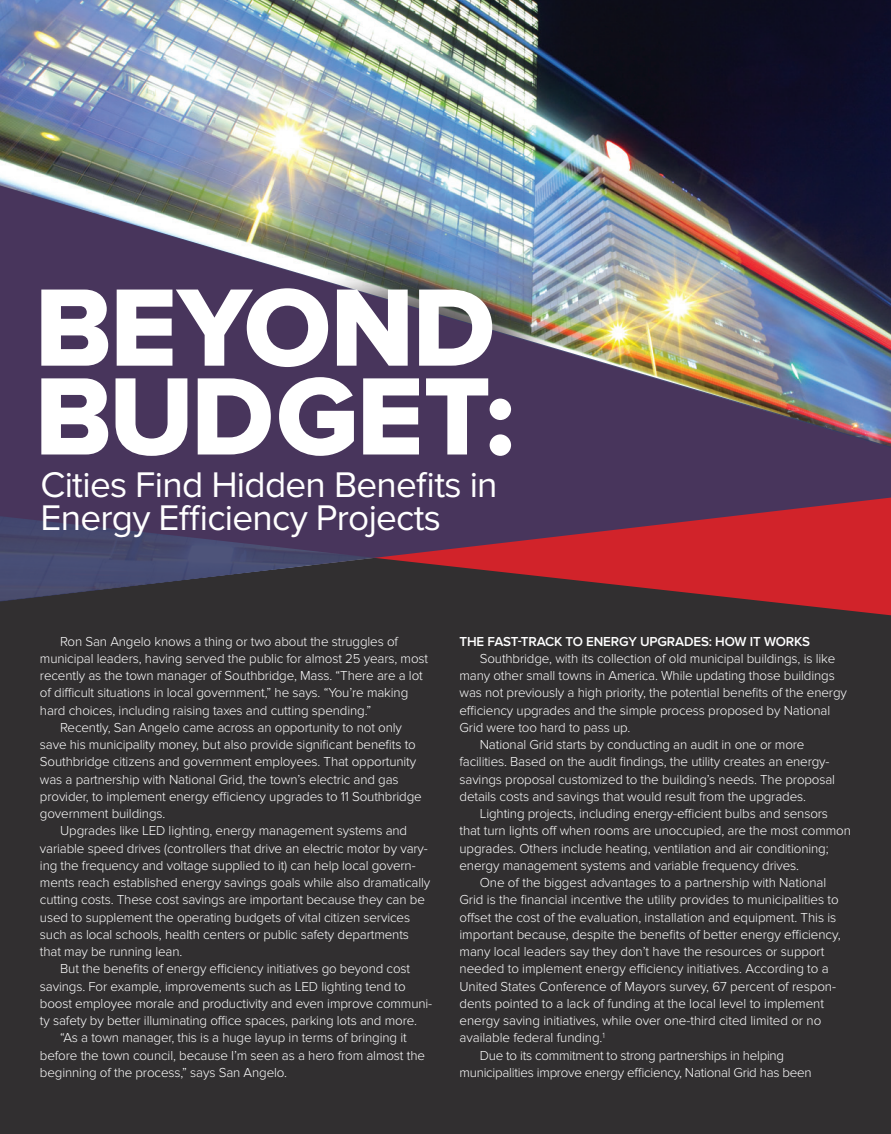
<style>
.page{position:relative;width:891px;height:1134px;background:#fff}
.page>*{position:absolute;margin:0;border:0;box-sizing:border-box;transform-origin:0 0}
.t1{font:114.15px/88.8px "Proxima Nova Extrabld";letter-spacing:-.02em;color:#fff}
.t2{font:36.9px/32.8px "Proxima Nova";letter-spacing:-.02em;color:#fff}
.t3{font:300 13.5px/17.2px "Proxima Nova";letter-spacing:-.01em;color:#fff}
.t4{font:600 13.5px "Proxima Nova";letter-spacing:-.01em;color:#fff}
</style>
<div class="page">
<div style="left:0;top:505px;width:891px;height:629px;background:#312f30"></div>
<img style="left:0;top:0;width:891px;height:163px">
<img style="left:0;top:163px;width:891px;height:445px">
<p class="t1" style="left:34px;top:286px;width:482px">BEYOND<br>BUDGET:</p>
<p class="t2" style="left:40px;top:469px;width:459px">Cities Find Hidden Benefits in<br>Energy Efficiency Projects</p>
<p class="t3" style="left:40px;top:633px;width:390px;text-indent:20px">Ron San Angelo knows a thing or two about the struggles of municipal leaders, having served the public for almost 25 years, most recently as the town manager of Southbridge, Mass. “There are a lot of difficult situations in local government,” he says. “You’re making hard choices, including raising taxes and cutting spending.”</p>
<p class="t3" style="left:40px;top:719px;width:383px;text-indent:20px">Recently, San Angelo came across an opportunity to not only save his municipality money, but also provide significant benefits to Southbridge citizens and government employees. That opportunity was a partnership with National Grid, the town’s electric and gas provider, to implement energy efficiency upgrades to 11 Southbridge government buildings.</p>
<p class="t3" style="left:40px;top:822px;width:392px;text-indent:20px">Upgrades like LED lighting, energy management systems and variable speed drives (controllers that drive an electric motor by vary&shy;ing the frequency and voltage supplied to it) can help local govern&shy;ments reach established energy savings goals while also dramatically cutting costs. These cost savings are important because they can be used to supplement the operating budgets of vital citizen services such as local schools, health centers or public safety departments that may be running lean.</p>
<p class="t3" style="left:40px;top:960px;width:394px;text-indent:20px">But the benefits of energy efficiency initiatives go beyond cost savings. For example, improvements such as LED lighting tend to boost employee morale and productivity and even improve communi&shy;ty safety by better illuminating office spaces, parking lots and more.</p>
<p class="t3" style="left:40px;top:1029px;width:387px;text-indent:20px">“As a town manager, this is a huge layup in terms of bringing it before the town council, because I’m seen as a hero from almost the beginning of the process,” says San Angelo.</p>
<p class="t4" style="left:460px;top:633px;width:352px">THE FAST-TRACK TO ENERGY UPGRADES: HOW IT WORKS</p>
<p class="t3" style="left:460px;top:650px;width:389px;text-indent:20px">Southbridge, with its collection of old municipal buildings, is like many other small towns in America. While updating those buildings was not previously a high priority, the potential benefits of the energy efficiency upgrades and the simple process proposed by National Grid were too hard to pass up.</p>
<p class="t3" style="left:460px;top:736px;width:377px;text-indent:20px">National Grid starts by conducting an audit in one or more facilities. Based on the audit findings, the utility creates an energy&shy;savings proposal customized to the building’s needs. The proposal details costs and savings that would result from the upgrades.</p>
<p class="t3" style="left:460px;top:805px;width:393px;text-indent:20px">Lighting projects, including energy-efficient bulbs and sensors that turn lights off when rooms are unoccupied, are the most common upgrades. Others include heating, ventilation and air conditioning; energy management systems and variable frequency drives.</p>
<p class="t3" style="left:460px;top:874px;width:383px;text-indent:20px">One of the biggest advantages to a partnership with National Grid is the financial incentive the utility provides to municipalities to offset the cost of the evaluation, installation and equipment. This is important because, despite the benefits of better energy efficiency, many local leaders say they don’t have the resources or support needed to implement energy efficiency initiatives. According to a United States Conference of Mayors survey, 67 percent of respon&shy;dents pointed to a lack of funding at the local level to implement energy saving initiatives, while over one-third cited limited or no available federal funding.<sup>1</sup></p>
<p class="t3" style="left:460px;top:1047px;width:354px;text-align:center">Due to its commitment to strong partnerships in helping municipalities improve energy efficiency, National Grid has been</p>
</div>
